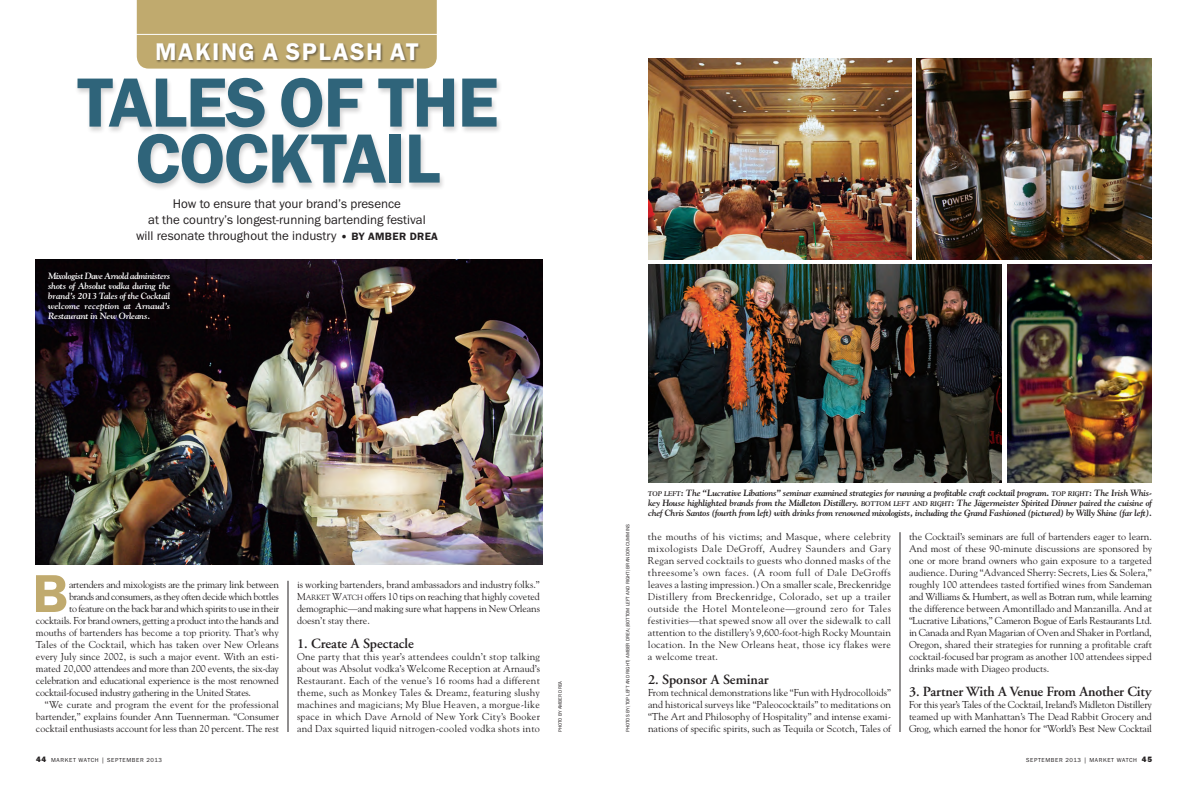
<style>
.page{position:relative;width:1188px;height:792px;background:#fff}
.page>*{position:absolute;margin:0;border:0;box-sizing:border-box;transform-origin:0 0}
.feature_title{font:600 72px/56px "Franklin Gothic EF";letter-spacing:-.02em;color:#2f647a;text-align:center}
.body_drop3{font:600 55.2px "Franklin Gothic EF";color:#c0aa6e}
.feature_title-2{font:600 25px "Franklin Gothic EF";letter-spacing:.06em;color:#fff}
.body_subhead{font:600 14px "Adobe Garamond";letter-spacing:-.01em;color:#231f20}
.feature_deck{font:13px "Franklin Gothic EF";color:#231f20}
.body_noindent{font:10px/12px "Goudy";color:#231f20;text-align:justify}
.body_drop3-2{font:10px "Goudy";letter-spacing:-.025em;color:#231f20}
.body{font:10px/12px "Goudy";letter-spacing:-.005em;color:#231f20;text-align:justify}
.body_drop3-3{font:10px "Goudy";color:#231f20}
.body_drop3-4{font:10px "Goudy";letter-spacing:.01em;color:#231f20}
.t1{font:italic 700 9px/10px "Goudy";letter-spacing:-.025em;color:#231f20;text-align:justify}
.t2{font:italic 700 9px/10px "Goudy";letter-spacing:-.01em;color:#fff;text-align:justify}
.folio{font:6px "Franklin Gothic EF";letter-spacing:.1em;color:#231f20}
.photocredit{font:5px "Franklin Gothic EF";color:#231f20}
.s1{font-weight:600;font-size:11px}
.s2{font-style:inherit}
.s3{font-size:7.5px}
.s4{font-size:6.8px}
.s5{font-weight:800;font-size:8px}
</style>
<div class="page">
<div style="left:137px;top:0;width:300px;height:69px;background:#c0aa6e"></div>
<hr style="left:288px;top:581px;width:1px;height:151px;background:#231f20">
<hr style="left:900px;top:532px;width:1px;height:200px;background:#231f20">
<div style="left:75px;top:77px;width:428px;height:114px;background:#231f20;opacity:.2"></div>
<div style="left:156px;top:43px;width:265px;height:21px;background:#231f20;opacity:.5"></div>
<hr style="left:122px;top:34px;width:340px;height:1px;background:#fff">
<img style="left:35px;top:259px;width:507px;height:306px">
<img style="left:648px;top:58px;width:263px;height:201px">
<img style="left:917px;top:58px;width:235px;height:201px">
<img style="left:648px;top:264px;width:354px;height:219px">
<img style="left:1007px;top:264px;width:145px;height:219px">
<p class="feature_title-2" style="left:155px;top:37px;width:264px">MAKING A SPLASH AT</p>
<p class="feature_title" style="left:78px;top:75px;width:422px">TALES OF THE<br>COCKTAIL</p>
<p class="feature_deck" style="left:173px;top:196px;width:230px">How to ensure that your brand’s presence</p>
<p class="feature_deck" style="left:148px;top:212px;width:279px">at the country’s longest-running bartending festival</p>
<p class="feature_deck" style="left:136px;top:228px;width:303px">will resonate throughout the industry • <span class="s1">BY AMBER DREA</span></p>
<p class="t2" style="left:48px;top:270px;width:124px">Mixologist Dave Arnold administers shots of Absolut vodka during the brand’s 2013 Tales of the Cocktail welcome reception at Arnaud’s Restaurant in New Orleans.</p>
<p class="body_drop3" style="left:32px;top:562px;width:37px">B</p>
<p class="body_drop3-2" style="left:69px;top:578px;width:211px">artenders and mixologists are the primary link between</p>
<p class="body_drop3-2" style="left:69px;top:590px;width:211px">brands and consumers, as they often decide which bottles</p>
<p class="body_drop3-2" style="left:69px;top:602px;width:212px">to feature on the back bar and which spirits to use in their</p>
<p class="body_drop3-2" style="left:36px;top:614px;width:244px">cocktails. For brand owners, getting a product into the hands and</p>
<p class="body_drop3-3" style="left:36px;top:626px;width:244px">mouths of bartenders has become a top priority. That’s why</p>
<p class="body_drop3-4" style="left:36px;top:638px;width:244px">Tales of the Cocktail, which has taken over New Orleans</p>
<p class="body_drop3-3" style="left:36px;top:650px;width:244px">every July since 2002, is such a major event. With an esti-</p>
<p class="body_drop3-2" style="left:36px;top:662px;width:245px">mated 20,000 attendees and more than 200 events, the six-day</p>
<p class="body_drop3-2" style="left:36px;top:674px;width:244px">celebration and educational experience is the most renowned</p>
<p class="body_drop3-2" style="left:36px;top:686px;width:217px">cocktail-focused industry gathering in the United States.</p>
<p class="body" style="left:36px;top:698px;width:245px;text-indent:9px">“We curate and program the event for the professional bartender,” explains founder Ann Tuennerman. “Consumer cocktail enthusiasts account for less than 20 percent. The rest</p>
<p class="body" style="left:297px;top:578px;width:245px">is working bartenders, brand ambassadors and industry folks.” <span class="s2">M</span><span class="s3">ARKET</span> <span class="s2">W</span><span class="s3">ATCH</span> offers 10 tips on reaching that highly coveted demographic—and making sure what happens in New Orleans doesn’t stay there.</p>
<p class="body_subhead" style="left:297px;top:636px;width:118px">1. Create A Spectacle</p>
<p class="body_noindent" style="left:297px;top:650px;width:245px">One party that this year’s attendees couldn’t stop talking about was Absolut vodka’s Welcome Reception at Arnaud’s Restaurant. Each of the venue’s 16 rooms had a different theme, such as Monkey Tales &amp; Dreamz, featuring slushy machines and magicians; My Blue Heaven, a morgue-like space in which Dave Arnold of New York City’s Booker and Dax squirted liquid nitrogen-cooled vodka shots into</p>
<p class="photocredit" style="left:557px;top:732px;width:53px;rotate:-90deg">PHOTO BY AMBER DREA</p>
<p class="photocredit" style="left:625px;top:732px;width:209px;rotate:-90deg">PHOTOS BY (TOP LEFT AND RIGHT) AMBER DREA; (BOTTOM LEFT AND RIGHT) BRANDON CUMMINS</p>
<p class="t1" style="left:648px;top:487px;width:506px"><span class="s4">TOP LEFT</span>: The “Lucrative Libations” seminar examined strategies for running a profitable craft cocktail program. <span class="s4">TOP RIGHT</span>: The Irish Whis&shy;key House highlighted brands from the Midleton Distillery. <span class="s4">BOTTOM LEFT AND RIGHT</span>: The Jägermeister Spirited Dinner paired the cuisine of chef Chris Santos (fourth from left) with drinks from renowned mixologists, including the Grand Fashioned (pictured) by Willy Shine (far left).</p>
<p class="body_noindent" style="left:648px;top:530px;width:245px">the mouths of his victims; and Masque, where celebrity mixologists Dale DeGroff, Audrey Saunders and Gary Regan served cocktails to guests who donned masks of the threesome’s own faces. (A room full of Dale DeGroffs leaves a lasting impression.) On a smaller scale, Breckenridge Distillery from Breckenridge, Colorado, set up a trailer outside the Hotel Monteleone—ground zero for Tales festivities—that spewed snow all over the sidewalk to call attention to the distillery’s 9,600-foot-high Rocky Mountain location. In the New Orleans heat, those icy flakes were a welcome treat.</p>
<p class="body_subhead" style="left:648px;top:672px;width:122px">2. Sponsor A Seminar</p>
<p class="body_noindent" style="left:648px;top:686px;width:245px">From technical demonstrations like “Fun with Hydrocolloids” and historical surveys like “Paleococktails” to meditations on “The Art and Philosophy of Hospitality” and intense exami&shy;nations of specific spirits, such as Tequila or Scotch, Tales of</p>
<p class="body_noindent" style="left:909px;top:530px;width:245px">the Cocktail’s seminars are full of bartenders eager to learn.<br>And most of these 90-minute discussions are sponsored by one or more brand owners who gain exposure to a targeted audience. During “Advanced Sherry: Secrets, Lies &amp; Solera,” roughly 100 attendees tasted fortified wines from Sandeman and Williams &amp; Humbert, as well as Botran rum, while learning the difference between Amontillado and Manzanilla. And at “Lucrative Libations,” Cameron Bogue of Earls Restaurants Ltd. in Canada and Ryan Magarian of Oven and Shaker in Portland, Oregon, shared their strategies for running a profitable craft cocktail-focused bar program as another 100 attendees sipped drinks made with Diageo products.</p>
<p class="body_subhead" style="left:909px;top:684px;width:244px">3. Partner With A Venue From Another City</p>
<p class="body_noindent" style="left:909px;top:698px;width:245px">For this year’s Tales of the Cocktail, Ireland’s Midleton Distillery teamed up with Manhattan’s The Dead Rabbit Grocery and Grog, which earned the honor for “World’s Best New Cocktail</p>
<p class="folio" style="left:36px;top:757px;width:127px"><span class="s5">44</span> MARKET WATCH | SEPTEMBER 2013</p>
<p class="folio" style="left:1026px;top:757px;width:127px">SEPTEMBER 2013 | MARKET WATCH <span class="s5">45</span></p>
</div>
